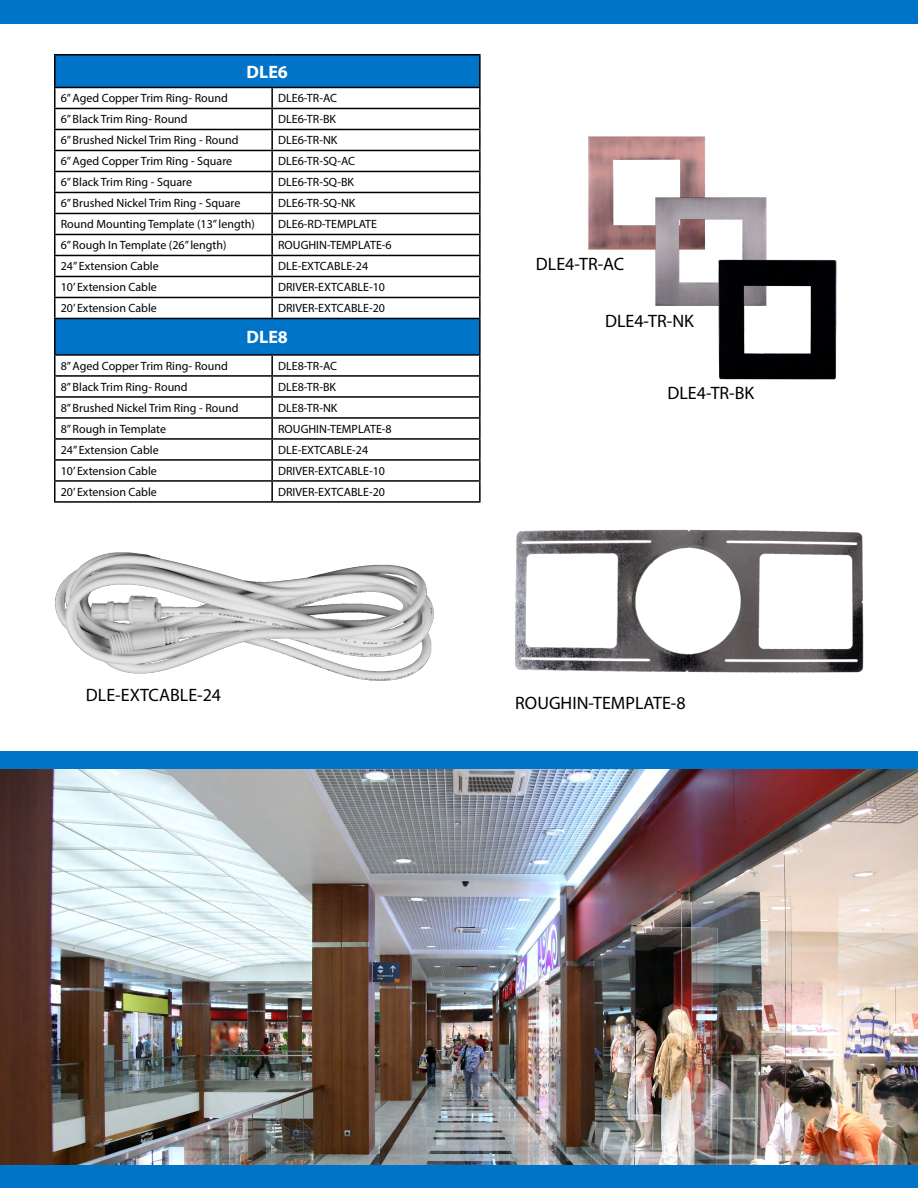
<style>
.page{position:relative;width:918px;height:1188px;background:#fff}
.page>*{position:absolute;margin:0;border:0;box-sizing:border-box;transform-origin:0 0}
.t1{font:18px "Myriad Pro";color:#000}
.t2{font:700 18px "Myriad Pro";color:#fff}
.t3{font:12px "Myriad Pro";color:#000}
</style>
<div class="page">
<div style="left:0;top:0;width:918px;height:24px;background:#0074c8"></div>
<div style="left:0;top:751px;width:918px;height:27px;background:#0074c8"></div>
<div style="left:0;top:1164px;width:918px;height:24px;background:#0074c8"></div>
<svg style="left:56px;top:56px;width:423px;height:298px"></svg>
<hr style="left:54px;top:54px;width:218px;height:2px;background:#000">
<hr style="left:54px;top:56px;width:2px;height:31px;background:#000">
<hr style="left:272px;top:54px;width:209px;height:2px;background:#000">
<hr style="left:479px;top:56px;width:2px;height:31px;background:#000">
<hr style="left:54px;top:87px;width:218px;height:1px;background:#000">
<hr style="left:54px;top:88px;width:2px;height:20px;background:#000">
<hr style="left:272px;top:87px;width:209px;height:1px;background:#000">
<hr style="left:271px;top:88px;width:2px;height:20px;background:#000">
<hr style="left:479px;top:88px;width:2px;height:20px;background:#000">
<hr style="left:54px;top:108px;width:218px;height:1px;background:#000">
<hr style="left:54px;top:109px;width:2px;height:20px;background:#000">
<hr style="left:272px;top:108px;width:209px;height:1px;background:#000">
<hr style="left:271px;top:109px;width:2px;height:20px;background:#000">
<hr style="left:479px;top:109px;width:2px;height:20px;background:#000">
<hr style="left:54px;top:129px;width:218px;height:1px;background:#000">
<hr style="left:54px;top:130px;width:2px;height:20px;background:#000">
<hr style="left:272px;top:129px;width:209px;height:1px;background:#000">
<hr style="left:271px;top:130px;width:2px;height:20px;background:#000">
<hr style="left:479px;top:130px;width:2px;height:20px;background:#000">
<hr style="left:54px;top:150px;width:218px;height:1px;background:#000">
<hr style="left:54px;top:151px;width:2px;height:20px;background:#000">
<hr style="left:272px;top:150px;width:209px;height:1px;background:#000">
<hr style="left:271px;top:151px;width:2px;height:20px;background:#000">
<hr style="left:479px;top:151px;width:2px;height:20px;background:#000">
<hr style="left:54px;top:171px;width:218px;height:1px;background:#000">
<hr style="left:54px;top:172px;width:2px;height:20px;background:#000">
<hr style="left:272px;top:171px;width:209px;height:1px;background:#000">
<hr style="left:271px;top:172px;width:2px;height:20px;background:#000">
<hr style="left:479px;top:172px;width:2px;height:20px;background:#000">
<hr style="left:54px;top:192px;width:218px;height:1px;background:#000">
<hr style="left:54px;top:193px;width:2px;height:20px;background:#000">
<hr style="left:272px;top:192px;width:209px;height:1px;background:#000">
<hr style="left:271px;top:193px;width:2px;height:20px;background:#000">
<hr style="left:479px;top:193px;width:2px;height:20px;background:#000">
<hr style="left:54px;top:213px;width:218px;height:1px;background:#000">
<hr style="left:54px;top:214px;width:2px;height:20px;background:#000">
<hr style="left:272px;top:213px;width:209px;height:1px;background:#000">
<hr style="left:271px;top:214px;width:2px;height:20px;background:#000">
<hr style="left:479px;top:214px;width:2px;height:20px;background:#000">
<hr style="left:54px;top:234px;width:218px;height:1px;background:#000">
<hr style="left:54px;top:235px;width:2px;height:20px;background:#000">
<hr style="left:272px;top:234px;width:209px;height:1px;background:#000">
<hr style="left:271px;top:235px;width:2px;height:20px;background:#000">
<hr style="left:479px;top:235px;width:2px;height:20px;background:#000">
<hr style="left:54px;top:255px;width:218px;height:1px;background:#000">
<hr style="left:54px;top:256px;width:2px;height:20px;background:#000">
<hr style="left:272px;top:255px;width:209px;height:1px;background:#000">
<hr style="left:271px;top:256px;width:2px;height:20px;background:#000">
<hr style="left:479px;top:256px;width:2px;height:20px;background:#000">
<hr style="left:54px;top:276px;width:218px;height:1px;background:#000">
<hr style="left:54px;top:277px;width:2px;height:20px;background:#000">
<hr style="left:272px;top:276px;width:209px;height:1px;background:#000">
<hr style="left:271px;top:277px;width:2px;height:20px;background:#000">
<hr style="left:479px;top:277px;width:2px;height:20px;background:#000">
<hr style="left:54px;top:297px;width:218px;height:1px;background:#000">
<hr style="left:54px;top:298px;width:2px;height:20px;background:#000">
<hr style="left:272px;top:297px;width:209px;height:1px;background:#000">
<hr style="left:271px;top:298px;width:2px;height:20px;background:#000">
<hr style="left:479px;top:298px;width:2px;height:20px;background:#000">
<hr style="left:54px;top:318px;width:218px;height:1px;background:#000">
<hr style="left:54px;top:319px;width:2px;height:35px;background:#000">
<hr style="left:272px;top:318px;width:209px;height:1px;background:#000">
<hr style="left:479px;top:319px;width:2px;height:35px;background:#000">
<hr style="left:54px;top:354px;width:218px;height:2px;background:#000">
<hr style="left:272px;top:354px;width:209px;height:2px;background:#000">
<hr style="left:54px;top:375px;width:218px;height:2px;background:#000">
<hr style="left:272px;top:375px;width:209px;height:2px;background:#000">
<hr style="left:54px;top:396px;width:218px;height:2px;background:#000">
<hr style="left:272px;top:396px;width:209px;height:2px;background:#000">
<hr style="left:54px;top:417px;width:218px;height:2px;background:#000">
<hr style="left:272px;top:417px;width:209px;height:2px;background:#000">
<hr style="left:54px;top:438px;width:218px;height:2px;background:#000">
<hr style="left:272px;top:438px;width:209px;height:2px;background:#000">
<hr style="left:54px;top:459px;width:218px;height:2px;background:#000">
<hr style="left:272px;top:459px;width:209px;height:2px;background:#000">
<hr style="left:54px;top:480px;width:218px;height:2px;background:#000">
<svg style="left:54px;top:356px;width:2px;height:145px"></svg>
<hr style="left:272px;top:480px;width:209px;height:2px;background:#000">
<svg style="left:271px;top:356px;width:2px;height:145px"></svg>
<svg style="left:479px;top:356px;width:2px;height:145px"></svg>
<hr style="left:54px;top:501px;width:218px;height:2px;background:#000">
<hr style="left:272px;top:501px;width:209px;height:2px;background:#000">
<img style="left:0;top:770px;width:918px;height:394px">
<img style="left:55px;top:552px;width:378px;height:128px">
<img style="left:588px;top:136px;width:117px;height:114px">
<img style="left:645px;top:185px;width:122px;height:121px">
<img style="left:711px;top:254px;width:126px;height:126px">
<img style="left:515px;top:529px;width:349px;height:143px">
<h1 class="t2" style="left:247px;top:60px;width:43px">DLE6</h1>
<p class="t3" style="left:61px;top:91px;width:169px">6” Aged Copper Trim Ring- Round</p>
<p class="t3" style="left:278px;top:91px;width:60px">DLE6-TR-AC</p>
<p class="t3" style="left:61px;top:112px;width:128px">6” Black Trim Ring- Round</p>
<p class="t3" style="left:278px;top:112px;width:59px">DLE6-TR-BK</p>
<p class="t3" style="left:61px;top:133px;width:179px">6” Brushed Nickel Trim Ring - Round</p>
<p class="t3" style="left:278px;top:133px;width:61px">DLE6-TR-NK</p>
<p class="t3" style="left:61px;top:154px;width:173px">6” Aged Copper Trim Ring - Square</p>
<p class="t3" style="left:278px;top:154px;width:79px">DLE6-TR-SQ-AC</p>
<p class="t3" style="left:61px;top:175px;width:133px">6” Black Trim Ring - Square</p>
<p class="t3" style="left:278px;top:175px;width:77px">DLE6-TR-SQ-BK</p>
<p class="t3" style="left:61px;top:196px;width:181px">6” Brushed Nickel Trim Ring - Square</p>
<p class="t3" style="left:278px;top:196px;width:79px">DLE6-TR-SQ-NK</p>
<p class="t3" style="left:61px;top:217px;width:196px">Round Mounting Template (13” length)</p>
<p class="t3" style="left:278px;top:217px;width:100px">DLE6-RD-TEMPLATE</p>
<p class="t3" style="left:61px;top:238px;width:167px">6” Rough In Template (26” length)</p>
<p class="t3" style="left:278px;top:238px;width:115px">ROUGHIN-TEMPLATE-6</p>
<p class="t3" style="left:61px;top:259px;width:99px">24” Extension Cable</p>
<p class="t3" style="left:278px;top:259px;width:92px">DLE-EXTCABLE-24</p>
<p class="t3" style="left:61px;top:280px;width:98px">10’ Extension Cable</p>
<p class="t3" style="left:278px;top:280px;width:108px">DRIVER-EXTCABLE-10</p>
<p class="t3" style="left:61px;top:301px;width:98px">20’ Extension Cable</p>
<p class="t3" style="left:278px;top:301px;width:108px">DRIVER-EXTCABLE-20</p>
<h1 class="t2" style="left:247px;top:326px;width:43px">DLE8</h1>
<p class="t3" style="left:61px;top:359px;width:169px">8” Aged Copper Trim Ring- Round</p>
<p class="t3" style="left:278px;top:359px;width:60px">DLE8-TR-AC</p>
<p class="t3" style="left:61px;top:380px;width:128px">8” Black Trim Ring- Round</p>
<p class="t3" style="left:278px;top:380px;width:59px">DLE8-TR-BK</p>
<p class="t3" style="left:61px;top:401px;width:179px">8” Brushed Nickel Trim Ring - Round</p>
<p class="t3" style="left:278px;top:401px;width:61px">DLE8-TR-NK</p>
<p class="t3" style="left:61px;top:422px;width:107px">8” Rough in Template</p>
<p class="t3" style="left:278px;top:422px;width:115px">ROUGHIN-TEMPLATE-8</p>
<p class="t3" style="left:61px;top:443px;width:99px">24” Extension Cable</p>
<p class="t3" style="left:278px;top:443px;width:92px">DLE-EXTCABLE-24</p>
<p class="t3" style="left:61px;top:464px;width:98px">10’ Extension Cable</p>
<p class="t3" style="left:278px;top:464px;width:108px">DRIVER-EXTCABLE-10</p>
<p class="t3" style="left:61px;top:485px;width:98px">20’ Extension Cable</p>
<p class="t3" style="left:278px;top:485px;width:108px">DRIVER-EXTCABLE-20</p>
<h1 class="t1" style="left:86px;top:684px;width:137px">DLE-EXTCABLE-24</h1>
<h1 class="t1" style="left:536px;top:252px;width:90px">DLE4-TR-AC</h1>
<h1 class="t1" style="left:605px;top:309px;width:90px">DLE4-TR-NK</h1>
<h1 class="t1" style="left:667px;top:382px;width:88px">DLE4-TR-BK</h1>
<h1 class="t1" style="left:515px;top:692px;width:172px">ROUGHIN-TEMPLATE-8</h1>
</div>
